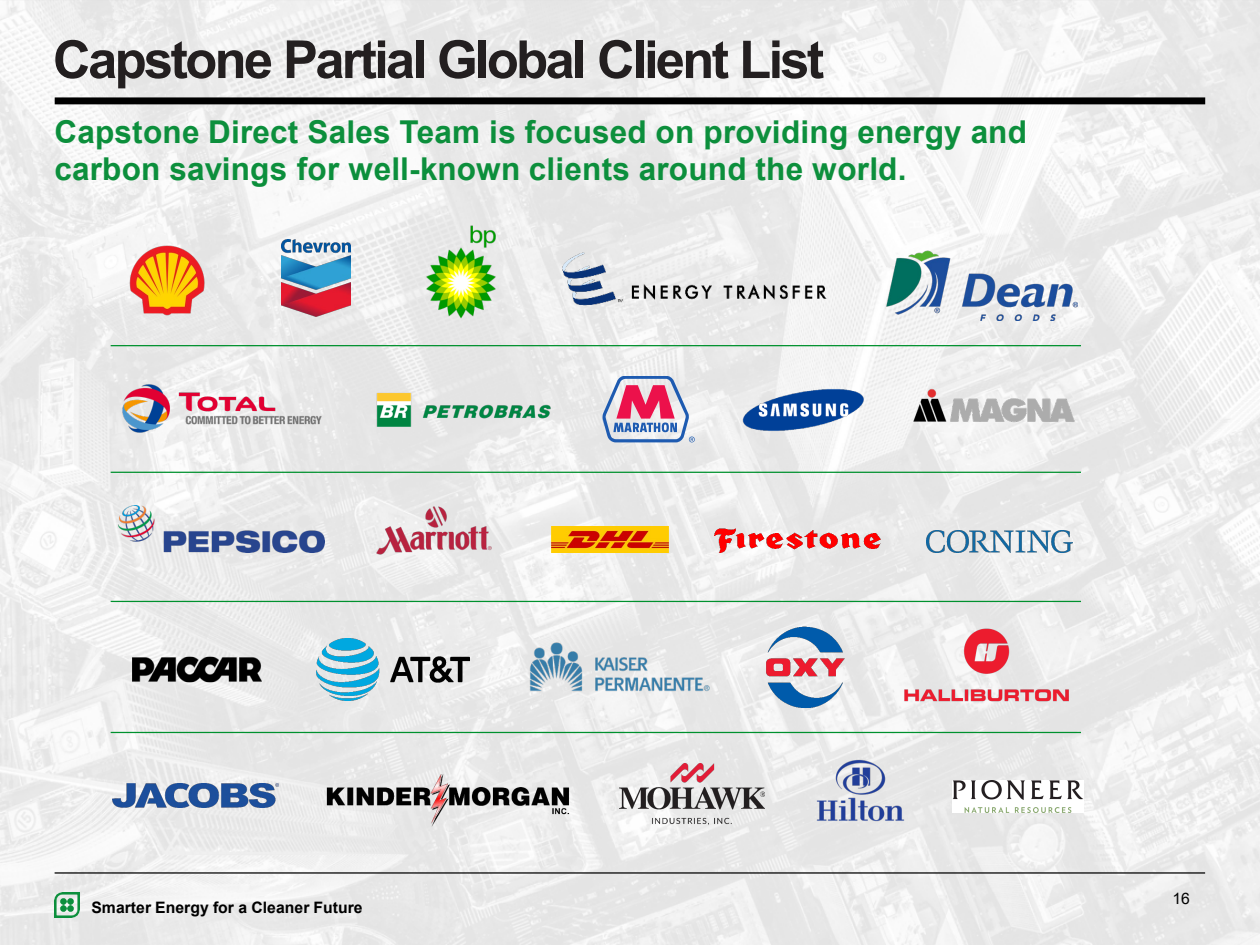
<style>
.page{position:relative;width:1260px;height:945px;background:#fff}
.page>*{position:absolute;margin:0;border:0;box-sizing:border-box;transform-origin:0 0}
.t1{font:700 52.5px "Arial";letter-spacing:-.05em;color:#231f20}
.t2{font:700 31.5px/37.8px "Arial";letter-spacing:.005em;color:#0c8f3c}
.t3{font:700 15.75px "Arial";color:#000}
.t4{font:15.75px "Arial";color:#000}
</style>
<div class="page">
<img style="left:0;top:0;width:1260px;height:945px">
<div style="left:55px;top:97px;width:1150px;height:7px;background:#000"></div>
<hr style="left:55px;top:872px;width:1150px;height:2px;background:#000">
<img style="left:124px;top:245px;width:85px;height:71px">
<img style="left:282px;top:240px;width:68px;height:76px">
<img style="left:384px;top:224px;width:154px;height:96px">
<img style="left:561px;top:251px;width:265px;height:56px">
<img style="left:885px;top:249px;width:193px;height:71px">
<hr style="left:111px;top:345px;width:970px;height:1px;background:#00912e">
<hr style="left:111px;top:472px;width:970px;height:1px;background:#00912e">
<img style="left:118px;top:505px;width:206px;height:48px">
<img style="left:376px;top:507px;width:116px;height:48px">
<img style="left:551px;top:527px;width:117px;height:25px">
<img style="left:714px;top:529px;width:167px;height:23px">
<img style="left:927px;top:530px;width:146px;height:22px">
<hr style="left:111px;top:601px;width:970px;height:1px;background:#00912e">
<img style="left:126px;top:617px;width:142px;height:106px">
<img style="left:317px;top:638px;width:153px;height:62px">
<img style="left:521px;top:639px;width:191px;height:64px">
<img style="left:763px;top:625px;width:86px;height:86px">
<img style="left:898px;top:623px;width:176px;height:84px">
<img style="left:113px;top:784px;width:165px;height:23px">
<img style="left:327px;top:773px;width:242px;height:53px">
<img style="left:620px;top:764px;width:144px;height:60px">
<img style="left:815px;top:759px;width:91px;height:63px">
<img style="left:952px;top:781px;width:131px;height:32px">
<img style="left:113px;top:374px;width:218px;height:69px">
<img style="left:375px;top:354px;width:177px;height:111px">
<img style="left:743px;top:389px;width:122px;height:42px">
<img style="left:912px;top:387px;width:164px;height:38px">
<svg style="left:602px;top:376px;width:92px;height:66px"></svg>
<hr style="left:111px;top:732px;width:970px;height:1px;background:#00912e">
<h1 class="t1" style="left:53px;top:23px;width:773px">Capstone Partial Global Client List</h1>
<p class="t2" style="left:55px;top:113px;width:974px">Capstone Direct Sales Team is focused on providing energy and carbon savings for well-known clients around the world.</p>
<p class="t3" style="left:91px;top:896px;width:273px">Smarter Energy for a Cleaner Future</p>
<p class="t4" style="left:1172px;top:888px;width:19px">16</p>
</div>
